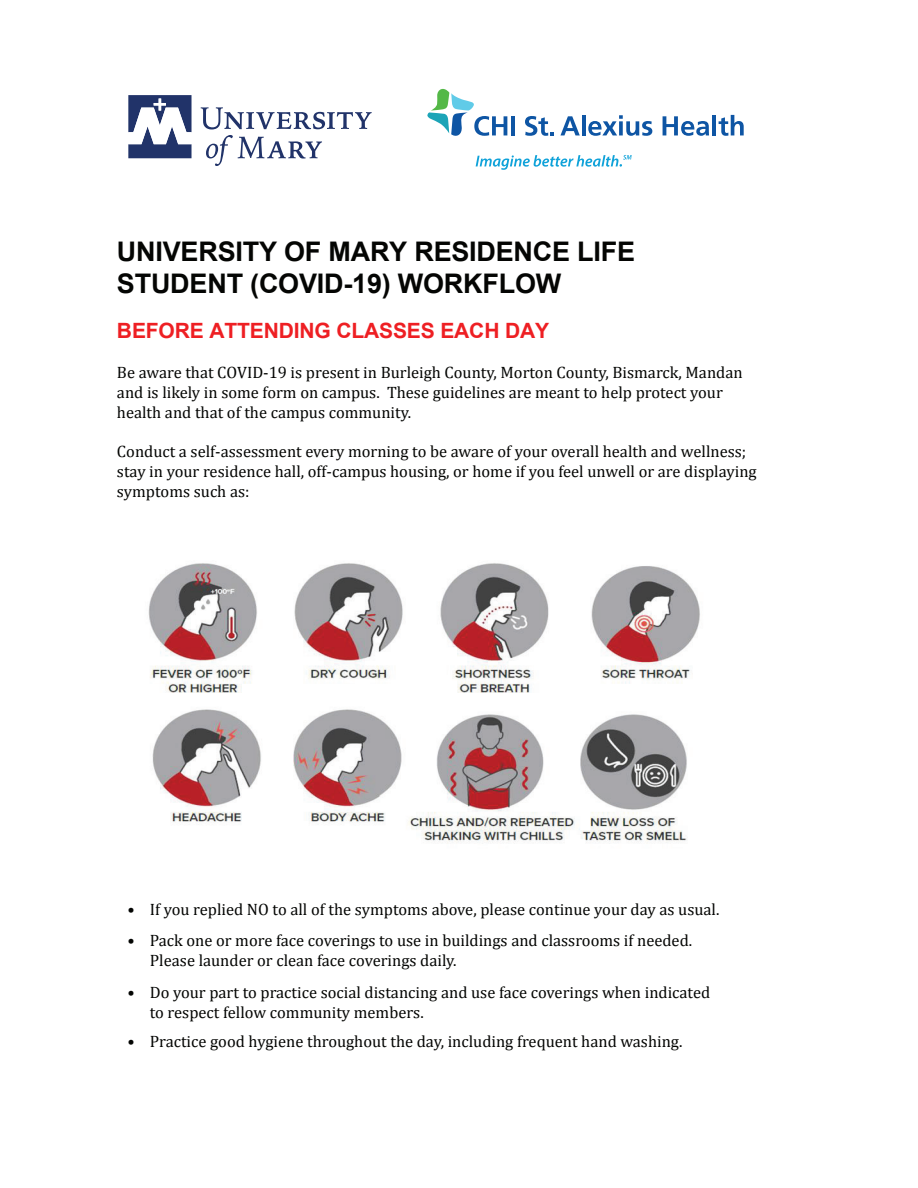
<style>
.page{position:relative;width:918px;height:1188px;background:#fff}
.page>*{position:absolute;margin:0;border:0;box-sizing:border-box;transform-origin:0 0}
.t1{font:700 27px/32.4px "Arial";letter-spacing:-.01em;color:#040503}
.t2{font:700 21px "Arial";letter-spacing:-.01em;color:#ee1f23}
.t3{font:16.5px/19.8px "Cambria";color:#040503}
</style>
<div class="page">
<img style="left:148px;top:563px;width:552px;height:281px">
<svg style="left:427px;top:88px;width:80px;height:48px"></svg>
<hr style="left:512px;top:116px;width:3px;height:19px;background:#0e55a4">
<svg style="left:525px;top:116px;width:29px;height:20px"></svg>
<svg style="left:560px;top:116px;width:20px;height:19px"></svg>
<hr style="left:582px;top:115px;width:4px;height:20px;background:#0e55a4">
<svg style="left:588px;top:115px;width:64px;height:21px"></svg>
<svg style="left:663px;top:116px;width:46px;height:20px"></svg>
<hr style="left:713px;top:115px;width:3px;height:20px;background:#0e55a4">
<svg style="left:719px;top:115px;width:25px;height:21px"></svg>
<svg style="left:476px;top:155px;width:156px;height:15px"></svg>
<svg style="left:201px;top:107px;width:171px;height:22px"></svg>
<svg style="left:206px;top:135px;width:116px;height:31px"></svg>
<svg style="left:128px;top:95px;width:64px;height:63px"></svg>
<h1 class="t1" style="left:117px;top:236px;width:520px">UNIVERSITY OF MARY RESIDENCE LIFE<br>STUDENT (COVID-19) WORKFLOW</h1>
<p class="t2" style="left:117px;top:317px;width:434px">BEFORE ATTENDING CLASSES EACH DAY</p>
<p class="t3" style="left:117px;top:363px;width:627px">Be aware that COVID-19 is present in Burleigh County, Morton County, Bismarck, Mandan and is likely in some form on campus. These guidelines are meant to help protect your health and that of the campus community.</p>
<p class="t3" style="left:117px;top:442px;width:641px">Conduct a self-assessment every morning to be aware of your overall health and wellness; stay in your residence hall, off-campus housing, or home if you feel unwell or are displaying symptoms such as:</p>
<p class="t3" style="left:127px;top:899px;width:593px">• If you replied NO to all of the symptoms above, please continue your day as usual.</p>
<p class="t3" style="left:150px;top:931px;width:544px;text-indent:-23px">• Pack one or more face coverings to use in buildings and classrooms if needed.<br>Please launder or clean face coverings daily.</p>
<p class="t3" style="left:150px;top:982px;width:562px;text-indent:-22px">• Do your part to practice social distancing and use face coverings when indicated to respect fellow community members.</p>
<p class="t3" style="left:127px;top:1031px;width:557px">• Practice good hygiene throughout the day, including frequent hand washing.</p>
</div>
